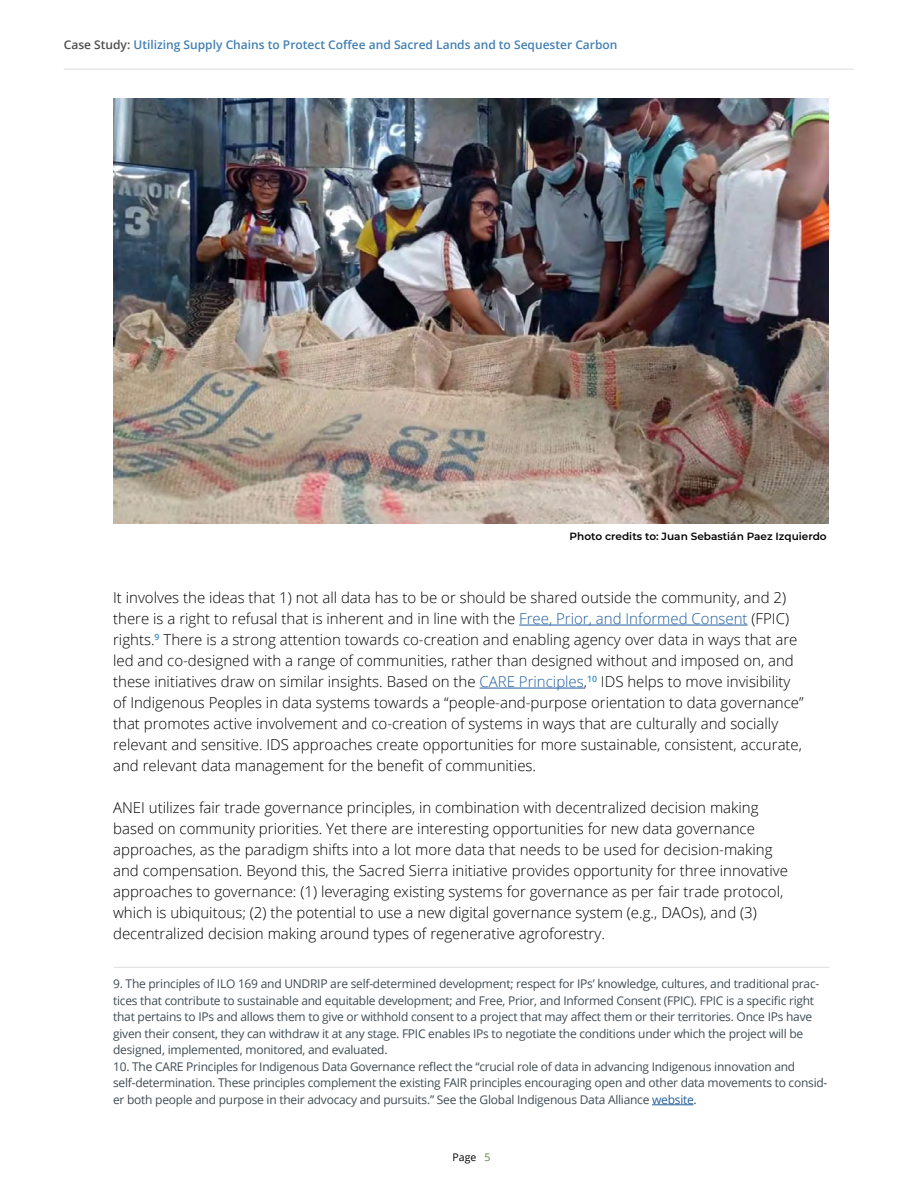
<style>
.page{position:relative;width:918px;height:1188px;background:#fff}
.page>*{position:absolute;margin:0;border:0;box-sizing:border-box;transform-origin:0 0}
.t1{font:300 15px/21px "Open Sans";color:#000}
.t2{font:12px/16.5px "Open Sans";letter-spacing:-.02em;color:#3f4c54}
.t3{font:600 12px "Open Sans";color:#4280b2}
.t4{font:600 10.5px "Montserrat";color:#000}
.t5{font:10.5px "Open Sans";color:#000}
.s1{color:#4d4d4d}
.s2{color:#215e9e}
.s3{color:#52843c}
</style>
<div class="page">
<hr style="left:519px;top:625px;width:229px;height:1px;background:#215e9e">
<hr style="left:480px;top:688px;width:104px;height:1px;background:#215e9e">
<hr style="left:652px;top:1105px;width:42px;height:1px;background:#215e9e">
<hr style="left:114px;top:967px;width:716px;height:1px;background:#dcddde">
<img style="left:113px;top:98px;width:715px;height:426px">
<hr style="left:64px;top:69px;width:790px;height:1px;background:#dcddde">
<p class="t3" style="left:64px;top:37px;width:555px"><span class="s1">Case Study:</span> Utilizing Supply Chains to Protect Coffee and Sacred Lands and to Sequester Carbon</p>
<p class="t4" style="left:570px;top:529px;width:259px">Photo credits to: Juan Sebastián Paez Izquierdo</p>
<p class="t1" style="left:113px;top:587px;width:692px">It involves the ideas that 1) not all data has to be or should be shared outside the community, and 2) there is a right to refusal that is inherent and in line with the <span class="s2">Free, Prior, and Informed Consent</span> (FPIC) rights.<sup>9</sup> There is a strong attention towards co-creation and enabling agency over data in ways that are led and co-designed with a range of communities, rather than designed without and imposed on, and these initiatives draw on similar insights. Based on the <span class="s2">CARE Principles</span>,<sup>10</sup> IDS helps to move invisibility of Indigenous Peoples in data systems towards a “people-and-purpose orientation to data governance” that promotes active involvement and co-creation of systems in ways that are culturally and socially relevant and sensitive. IDS approaches create opportunities for more sustainable, consistent, accurate, and relevant data management for the benefit of communities.</p>
<p class="t1" style="left:113px;top:797px;width:676px">ANEI utilizes fair trade governance principles, in combination with decentralized decision making based on community priorities. Yet there are interesting opportunities for new data governance approaches, as the paradigm shifts into a lot more data that needs to be used for decision-making and compensation. Beyond this, the Sacred Sierra initiative provides opportunity for three innovative approaches to governance: (1) leveraging existing systems for governance as per fair trade protocol, which is ubiquitous; (2) the potential to use a new digital governance system (e.g., DAOs), and (3) decentralized decision making around types of regenerative agroforestry.</p>
<p class="t2" style="left:113px;top:975px;width:708px">9. The principles of ILO 169 and UNDRIP are self-determined development; respect for IPs’ knowledge, cultures, and traditional prac&shy;tices that contribute to sustainable and equitable development; and Free, Prior, and Informed Consent (FPIC). FPIC is a specific right that pertains to IPs and allows them to give or withhold consent to a project that may affect them or their territories. Once IPs have given their consent, they can withdraw it at any stage. FPIC enables IPs to negotiate the conditions under which the project will be designed, implemented, monitored, and evaluated.</p>
<p class="t2" style="left:113px;top:1058px;width:716px">10. The CARE Principles for Indigenous Data Governance reflect the “crucial role of data in advancing Indigenous innovation and self-determination. These principles complement the existing FAIR principles encouraging open and other data movements to consid&shy;er both people and purpose in their advocacy and pursuits.” See the Global Indigenous Data Alliance <span class="s2">website</span>.</p>
<p class="t5" style="left:453px;top:1150px;width:39px">Page <span class="s3">5</span></p>
</div>
